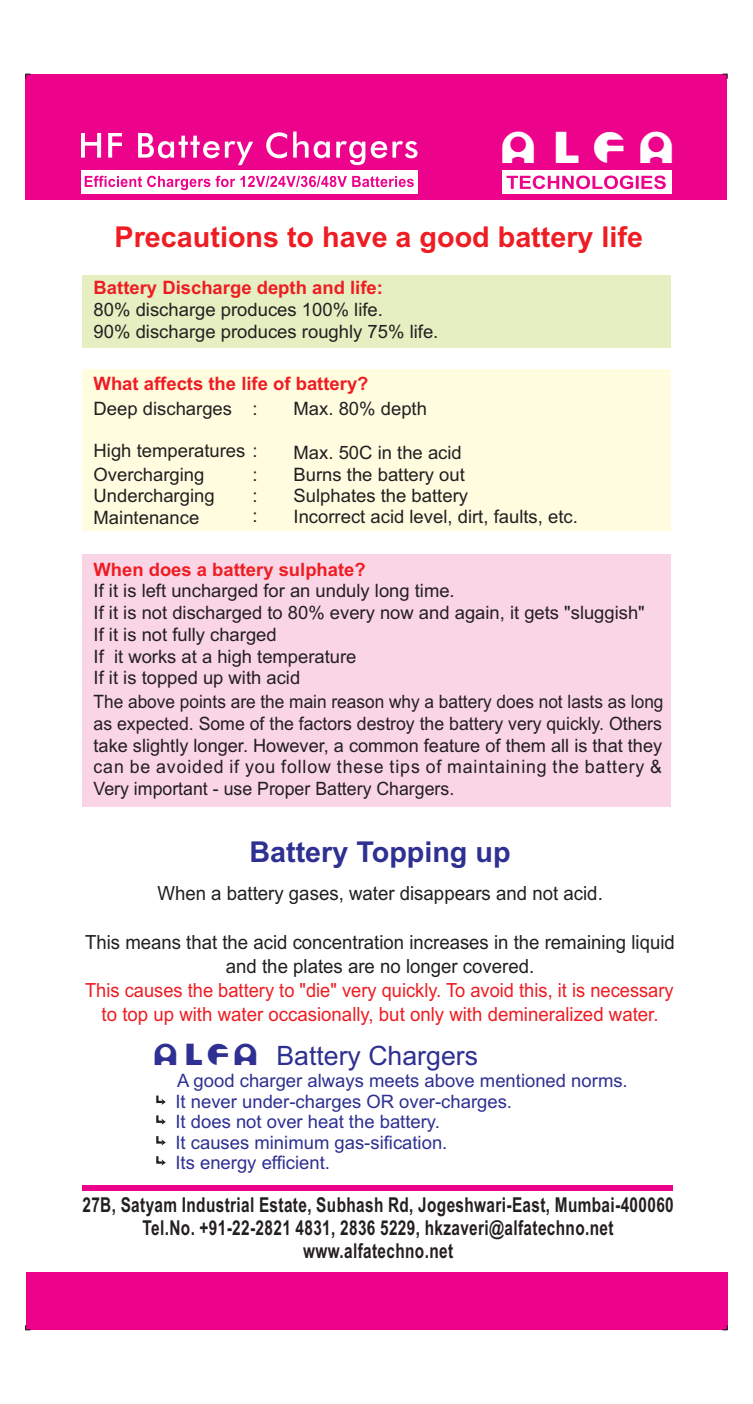
<style>
.page{position:relative;width:753px;height:1404px;background:#fff}
.page>*{position:absolute;margin:0;border:0;box-sizing:border-box;transform-origin:0 0}
.t1{font:39.15px "Espheres";color:#fff}
.t2{font:700 28.8px "Arial";color:#ee1d23}
.t3{font:700 28.8px "Arial";color:#2e3092}
.t4{font:26.55px "Arial";color:#2e3092}
.t5{font:700 20.47px/22.9px "Arial";letter-spacing:.025em;color:#231f20;text-align:center;scale:.75 1}
.t6{font:19.57px/24.3px "Arial";color:#ee1d23;text-align:center;scale:.94 1}
.t7{font:19.57px/24.3px "Arial";color:#231f20;text-align:center;scale:.95 1}
.t8{font:19.57px "Arial";color:#231f20;scale:.96 1}
.t9{font:18.45px/21.6px "Arial";color:#231f20}
.t10{font:18.45px/21.6px "Arial";color:#231f20;text-align:justify;scale:.94 1}
.t11{font:18.45px/20.7px "Arial";color:#2e3092}
.t12{font:700 18.45px "Arial";color:#ee1d23}
.s1{font-family:"Espheres"}
</style>
<div class="page">
<div style="left:26px;top:1272px;width:701px;height:57px;background:#ed028c"></div>
<div style="left:26px;top:74px;width:701px;height:126px;background:#ed028c"></div>
<svg style="left:81px;top:131px;width:336px;height:34px"></svg>
<div style="left:81px;top:170px;width:336px;height:24px;background:#fff"></div>
<svg style="left:85px;top:176px;width:329px;height:14px"></svg>
<div style="left:502px;top:170px;width:169px;height:24px;background:#fff"></div>
<svg style="left:506px;top:175px;width:159px;height:14px"></svg>
<div style="left:82px;top:1184px;width:591px;height:6px;background:#ed028c"></div>
<div style="left:83px;top:369px;width:588px;height:162px;background:#fffce0"></div>
<div style="left:83px;top:275px;width:588px;height:73px;background:#e6efc1"></div>
<div style="left:83px;top:554px;width:588px;height:253px;background:#fad5e5"></div>
<svg style="left:156px;top:1095px;width:10px;height:9px"></svg>
<svg style="left:156px;top:1115px;width:10px;height:9px"></svg>
<svg style="left:156px;top:1136px;width:10px;height:9px"></svg>
<svg style="left:156px;top:1156px;width:10px;height:9px"></svg>
<svg style="left:25px;top:74px;width:6px;height:5px"></svg>
<svg style="left:25px;top:1325px;width:6px;height:5px"></svg>
<h1 class="t1" style="left:502px;top:124px;width:179px">alfa</h1>
<h2 class="t2" style="left:115px;top:226px;width:530px">Precautions to have a good battery life</h2>
<p class="t12" style="left:94px;top:281px;width:291px">Battery Discharge depth and life:</p>
<p class="t9" style="left:94px;top:300px;width:346px">80% discharge produces 100% life.<br>90% discharge produces roughly 75% life.</p>
<p class="t12" style="left:94px;top:377px;width:276px">What affects the life of battery?</p>
<p class="t9" style="left:293px;top:399px;width:135px">Max. 80% depth</p>
<p class="t9" style="left:293px;top:443px;width:286px">Max. 50C in the acid<br>Burns the battery out<br>Sulphates the battery<br>Incorrect acid level, dirt, faults, etc.</p>
<p class="t9" style="left:94px;top:399px;width:140px">Deep discharges</p>
<p class="t9" style="left:94px;top:440px;width:165px;line-height:23.8px">High temperatures :<br>Overcharging</p>
<p class="t9" style="left:94px;top:486px;width:123px">Undercharging<br>Maintenance</p>
<p class="t9" style="left:252px;top:399px;width:7px">:</p>
<p class="t9" style="left:252px;top:465px;width:7px">: :</p>
<p class="t9" style="left:252px;top:506px;width:7px">:</p>
<p class="t12" style="left:94px;top:562px;width:273px">When does a battery sulphate?</p>
<p class="t9" style="left:94px;top:582px;width:552px">If it is left uncharged for an unduly long time.<br>If it is not discharged to 80% every now and again, it gets "sluggish" If it is not fully charged<br>If it works at a high temperature<br>If it is topped up with acid</p>
<p class="t10" style="left:94px;top:692px;width:608px">The above points are the main reason why a battery does not lasts as long as expected. Some of the factors destroy the battery very quickly. Others take slightly longer. However, a common feature of them all is that they can be avoided if you follow these tips of maintaining the battery &amp; Very important - use Proper Battery Chargers.</p>
<h2 class="t3" style="left:249px;top:841px;width:263px">Battery Topping up</h2>
<p class="t8" style="left:157px;top:885px;width:465px">When a battery gases, water disappears and not acid.</p>
<p class="t7" style="left:85px;top:931px;width:622px">This means that the acid concentration increases in the remaining liquid and the plates are no longer covered.</p>
<p class="t6" style="left:85px;top:979px;width:627px">This causes the battery to "die" very quickly. To avoid this, it is necessary to top up with water occasionally, but only with demineralized water.</p>
<h3 class="t4" style="left:155px;top:1045px;width:324px"><span class="s1">ALFA</span> Battery Chargers</h3>
<p class="t11" style="left:175px;top:1071px;width:454px">A good charger always meets above mentioned norms.<br>It never under-charges OR over-charges.<br>It does not over heat the battery.<br>It causes minimum gas-sification.<br>Its energy efficient.</p>
<p class="t5" style="left:82px;top:1195px;width:790px">27B, Satyam Industrial Estate, Subhash Rd, Jogeshwari-East, Mumbai-400060<br>Tel.No. +91-22-2821 4831, 2836 5229, hkzaveri@alfatechno.net www.alfatechno.net</p>
</div>
